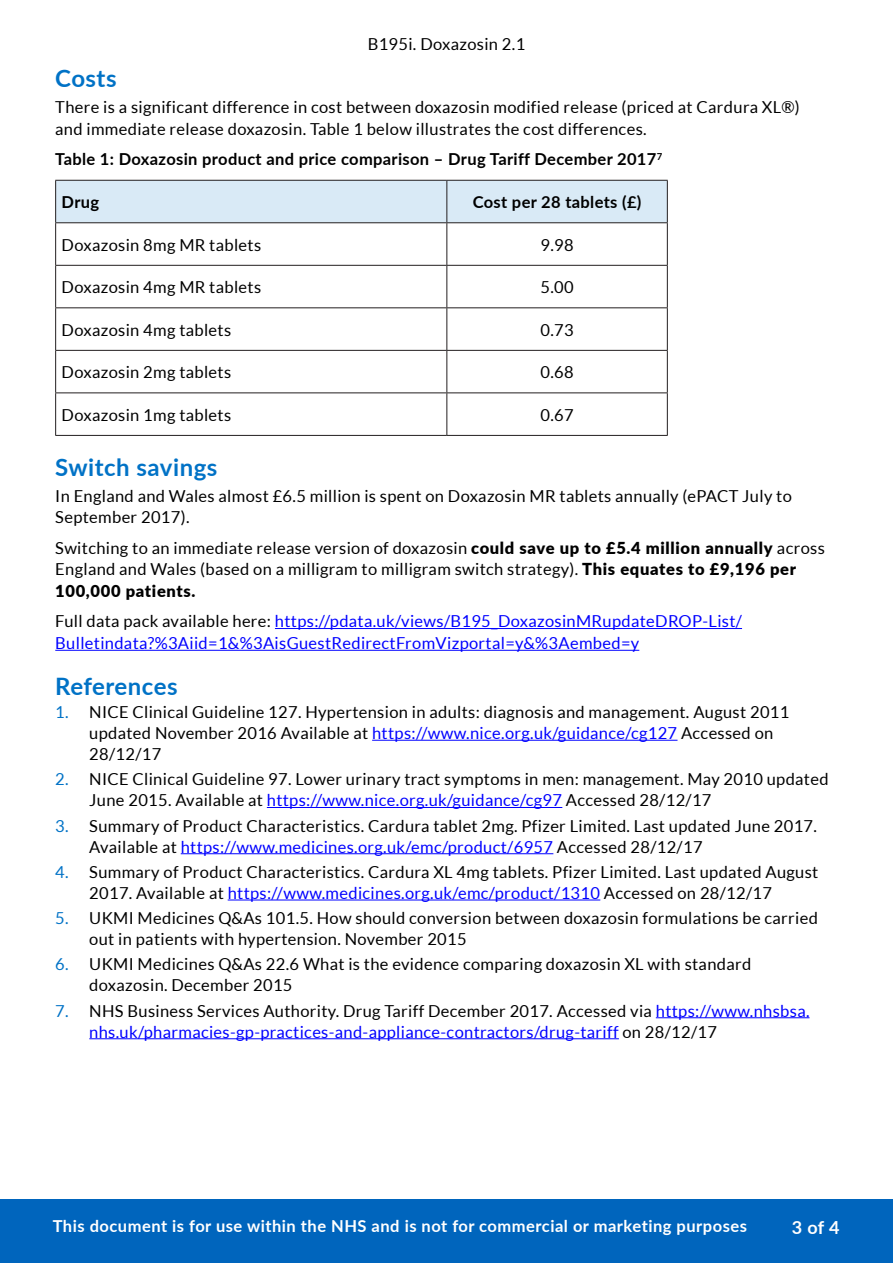
<style>
.page{position:relative;width:893px;height:1263px;background:#fff}
.page>*{position:absolute;margin:0;border:0;box-sizing:border-box;transform-origin:0 0}
.PrescQIPP_Header_1{font:700 24px "Lato";letter-spacing:.02em;color:#0072c6}
.t1{font:700 18px "Lato";color:#fff}
.PrescQIPP_Body{font:16.5px/21px "Lato";letter-spacing:.02em;color:#000}
.PrescQIPP_Body-2{font:16.5px/21.8px "Lato";letter-spacing:.02em;color:#00f}
.PrescQIPP_Bold{font:700 16.5px "Lato";letter-spacing:.02em;color:#000}
.t2{font:700 16.5px "Lato";letter-spacing:.03em;color:#fff}
.s1{font-weight:900}
.s2{color:#000}
.s3{color:#0072c6}
.s4{color:#00f}
</style>
<div class="page">
<div style="left:0;top:1199px;width:893px;height:64px;background:#0065bd"></div>
<hr style="left:275px;top:628px;width:467px;height:1px;background:#00f">
<hr style="left:55px;top:650px;width:584px;height:1px;background:#00f">
<hr style="left:372px;top:740px;width:305px;height:1px;background:#00f">
<hr style="left:267px;top:807px;width:295px;height:1px;background:#00f">
<hr style="left:181px;top:853px;width:372px;height:1px;background:#00f">
<hr style="left:228px;top:899px;width:372px;height:1px;background:#00f">
<hr style="left:656px;top:1017px;width:153px;height:1px;background:#00f">
<hr style="left:89px;top:1038px;width:530px;height:1px;background:#00f">
<div style="left:56px;top:181px;width:611px;height:41px;background:#d9eaf6"></div>
<hr style="left:55px;top:180px;width:392px;height:1px;background:#231f20">
<hr style="left:55px;top:181px;width:1px;height:41px;background:#231f20">
<hr style="left:447px;top:180px;width:221px;height:1px;background:#231f20">
<hr style="left:446px;top:181px;width:1px;height:41px;background:#231f20">
<hr style="left:667px;top:181px;width:1px;height:41px;background:#231f20">
<hr style="left:55px;top:222px;width:392px;height:1px;background:#231f20">
<hr style="left:55px;top:223px;width:1px;height:42px;background:#231f20">
<hr style="left:447px;top:222px;width:221px;height:1px;background:#231f20">
<hr style="left:446px;top:223px;width:1px;height:42px;background:#231f20">
<hr style="left:667px;top:223px;width:1px;height:42px;background:#231f20">
<hr style="left:55px;top:265px;width:392px;height:1px;background:#231f20">
<hr style="left:55px;top:266px;width:1px;height:41px;background:#231f20">
<hr style="left:447px;top:265px;width:221px;height:1px;background:#231f20">
<hr style="left:446px;top:266px;width:1px;height:41px;background:#231f20">
<hr style="left:667px;top:266px;width:1px;height:41px;background:#231f20">
<hr style="left:55px;top:307px;width:392px;height:1px;background:#231f20">
<hr style="left:55px;top:308px;width:1px;height:42px;background:#231f20">
<hr style="left:447px;top:307px;width:221px;height:1px;background:#231f20">
<hr style="left:446px;top:308px;width:1px;height:42px;background:#231f20">
<hr style="left:667px;top:308px;width:1px;height:42px;background:#231f20">
<hr style="left:55px;top:350px;width:392px;height:1px;background:#231f20">
<hr style="left:55px;top:351px;width:1px;height:41px;background:#231f20">
<hr style="left:447px;top:350px;width:221px;height:1px;background:#231f20">
<hr style="left:446px;top:351px;width:1px;height:41px;background:#231f20">
<hr style="left:667px;top:351px;width:1px;height:41px;background:#231f20">
<hr style="left:55px;top:392px;width:392px;height:1px;background:#231f20">
<hr style="left:55px;top:393px;width:1px;height:42px;background:#231f20">
<hr style="left:447px;top:392px;width:221px;height:1px;background:#231f20">
<hr style="left:446px;top:393px;width:1px;height:42px;background:#231f20">
<hr style="left:667px;top:393px;width:1px;height:42px;background:#231f20">
<hr style="left:55px;top:435px;width:392px;height:1px;background:#231f20">
<hr style="left:447px;top:435px;width:221px;height:1px;background:#231f20">
<p class="PrescQIPP_Body" style="left:368px;top:34px;width:159px">B195i. Doxazosin 2.1</p>
<h2 class="PrescQIPP_Header_1" style="left:55px;top:61px;width:63px">Costs</h2>
<p class="PrescQIPP_Body" style="left:55px;top:96px;width:746px;line-height:21.8px">There is a significant difference in cost between doxazosin modified release (priced at Cardura XL®) and immediate release doxazosin. Table 1 below illustrates the cost differences.</p>
<p class="PrescQIPP_Bold" style="left:55px;top:147px;width:609px">Table 1: Doxazosin product and price comparison – Drug Tariff December 2017<sup>7</sup></p>
<p class="PrescQIPP_Bold" style="left:62px;top:190px;width:39px">Drug</p>
<p class="PrescQIPP_Bold" style="left:473px;top:190px;width:170px">Cost per 28 tablets (£)</p>
<p class="PrescQIPP_Body" style="left:62px;top:234px;width:201px">Doxazosin 8mg MR tablets</p>
<p class="PrescQIPP_Body" style="left:540px;top:234px;width:35px">9.98</p>
<p class="PrescQIPP_Body" style="left:62px;top:277px;width:201px">Doxazosin 4mg MR tablets</p>
<p class="PrescQIPP_Body" style="left:540px;top:277px;width:35px">5.00</p>
<p class="PrescQIPP_Body" style="left:62px;top:319px;width:171px">Doxazosin 4mg tablets</p>
<p class="PrescQIPP_Body" style="left:540px;top:319px;width:35px">0.73</p>
<p class="PrescQIPP_Body" style="left:62px;top:362px;width:171px">Doxazosin 2mg tablets</p>
<p class="PrescQIPP_Body" style="left:540px;top:362px;width:35px">0.68</p>
<p class="PrescQIPP_Body" style="left:62px;top:404px;width:171px">Doxazosin 1mg tablets</p>
<p class="PrescQIPP_Body" style="left:540px;top:404px;width:35px">0.67</p>
<h2 class="PrescQIPP_Header_1" style="left:55px;top:449px;width:164px">Switch savings</h2>
<p class="PrescQIPP_Body" style="left:55px;top:485px;width:738px;line-height:21.8px">In England and Wales almost £6.5 million is spent on Doxazosin MR tablets annually (ePACT July to<br>September 2017).</p>
<p class="PrescQIPP_Body" style="left:55px;top:537px;width:771px;line-height:21.8px">Switching to an immediate release version of doxazosin <span class="s1">could save up to £5.4 million annually</span> across<br>England and Wales (based on a milligram to milligram switch strategy). <span class="s1">This equates to £9,196 per<br>100,000 patients.</span></p>
<p class="PrescQIPP_Body-2" style="left:55px;top:610px;width:688px"><span class="s2">Full data pack available here:</span> https://pdata.uk/views/B195_DoxazosinMRupdateDROP-List/<br>Bulletindata?%3Aiid=1&amp;%3AisGuestRedirectFromVizportal=y&amp;%3Aembed=y</p>
<h2 class="PrescQIPP_Header_1" style="left:55px;top:668px;width:124px">References</h2>
<p class="PrescQIPP_Body" style="left:89px;top:701px;width:702px;text-indent:-34px"><span class="s3">1.</span> NICE Clinical Guideline 127. Hypertension in adults: diagnosis and management. August 2011 updated November 2016 Available at <span class="s4">https://www.nice.org.uk/guidance/cg127</span> Accessed on<br>28/12/17</p>
<p class="PrescQIPP_Body" style="left:89px;top:769px;width:741px;text-indent:-34px"><span class="s3">2.</span> NICE Clinical Guideline 97. Lower urinary tract symptoms in men: management. May 2010 updated<br>June 2015. Available at <span class="s4">https://www.nice.org.uk/guidance/cg97</span> Accessed 28/12/17</p>
<p class="PrescQIPP_Body" style="left:89px;top:815px;width:729px;text-indent:-34px"><span class="s3">3.</span> Summary of Product Characteristics. Cardura tablet 2mg. Pfizer Limited. Last updated June 2017.<br>Available at <span class="s4">https://www.medicines.org.uk/emc/product/6957</span> Accessed 28/12/17</p>
<p class="PrescQIPP_Body" style="left:89px;top:861px;width:731px;text-indent:-34px"><span class="s3">4.</span> Summary of Product Characteristics. Cardura XL 4mg tablets. Pfizer Limited. Last updated August<br>2017. Available at <span class="s4">https://www.medicines.org.uk/emc/product/1310</span> Accessed on 28/12/17</p>
<p class="PrescQIPP_Body" style="left:89px;top:907px;width:730px;text-indent:-34px"><span class="s3">5.</span> UKMI Medicines Q&amp;As 101.5. How should conversion between doxazosin formulations be carried out in patients with hypertension. November 2015</p>
<p class="PrescQIPP_Body" style="left:89px;top:954px;width:663px;text-indent:-34px"><span class="s3">6.</span> UKMI Medicines Q&amp;As 22.6 What is the evidence comparing doxazosin XL with standard doxazosin. December 2015</p>
<p class="PrescQIPP_Body-2" style="left:89px;top:1000px;width:722px;line-height:21px;text-indent:-34px"><span class="s3">7.</span> <span class="s2">NHS Business Services Authority. Drug Tariff December 2017. Accessed via</span> https://www.nhsbsa. nhs.uk/pharmacies-gp-practices-and-appliance-contractors/drug-tariff <span class="s2">on 28/12/17</span></p>
<p class="t2" style="left:53px;top:1214px;width:696px">This document is for use within the NHS and is not for commercial or marketing purposes</p>
<p class="t1" style="left:792px;top:1214px;width:49px">3 of 4</p>
</div>
